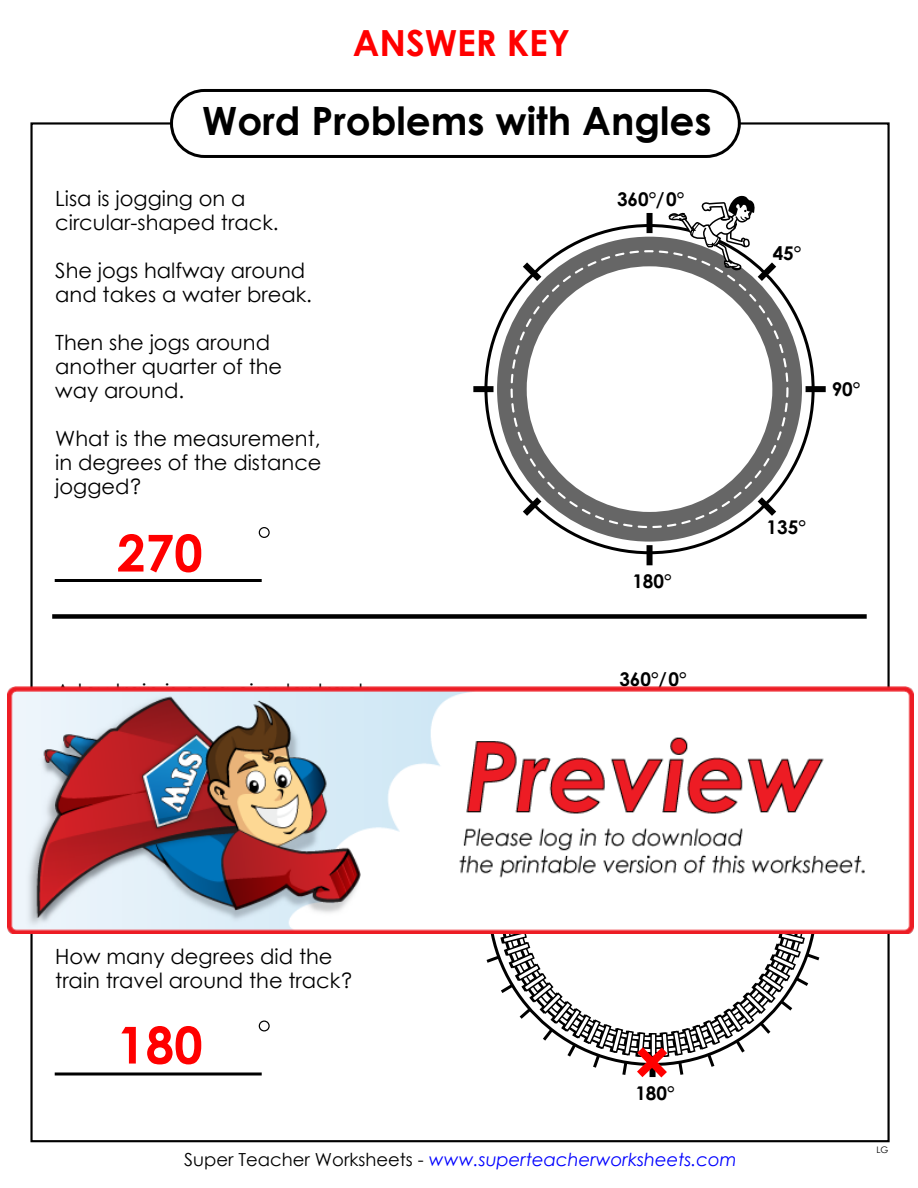
<style>
.page{position:relative;width:918px;height:1188px;background:#fff}
.page>*{position:absolute;margin:0;border:0;box-sizing:border-box;transform-origin:0 0}
.t1{font:700 51px "Century Gothic 2";color:#f00}
.t2{font:700 39px "Century Gothic 2";color:#000}
.t3{font:700 36px "Century Gothic 2";color:#f00}
.t4{font:21px/24px "Century Gothic 2";color:#000}
.t5{font:700 18.9px "Century Gothic 2";color:#000}
.t6{font:italic 18px "Century Gothic 2";color:#00f}
.t7{font:9px "Century Gothic 2";color:#000}
.s1{font-style:normal;color:#000}
</style>
<div class="page">
<div style="left:170px;top:89px;width:571px;height:69px;border:3px solid #000;border-radius:33px"></div>
<div style="left:52px;top:614px;width:815px;height:5px;background:#000"></div>
<hr style="left:55px;top:579px;width:207px;height:3px;background:#000">
<div style="left:259px;top:527px;width:11px;height:11px;border:1px solid #000;border-radius:50%"></div>
<svg style="left:55px;top:1072px;width:207px;height:4px"></svg>
<div style="left:259px;top:1021px;width:11px;height:10px;border:1px solid #000;border-radius:50%"></div>
<svg style="left:647px;top:213px;width:6px;height:352px"></svg>
<svg style="left:473px;top:386px;width:353px;height:6px"></svg>
<svg style="left:497px;top:237px;width:305px;height:305px"></svg>
<svg style="left:511px;top:250px;width:278px;height:278px"></svg>
<svg style="left:667px;top:195px;width:89px;height:77px"></svg>
<svg style="left:475px;top:933px;width:355px;height:145px"></svg>
<img style="left:7px;top:686px;width:907px;height:247px">
<h3 class="t3" style="left:353px;top:15px;width:219px">ANSWER KEY</h3>
<h2 class="t2" style="left:202px;top:91px;width:511px">Word Problems with Angles</h2>
<p class="t4" style="left:55px;top:186px;width:225px">Lisa is jogging on a circular-shaped track.</p>
<p class="t4" style="left:55px;top:258px;width:258px">She jogs halfway around and takes a water break.</p>
<p class="t4" style="left:55px;top:330px;width:229px">Then she jogs around another quarter of the way around.</p>
<p class="t4" style="left:55px;top:426px;width:268px;text-align:justify">What is the measurement, in degrees of the distance jogged?</p>
<h1 class="t1" style="left:117px;top:514px;width:87px">270</h1>
<p class="t5" style="left:617px;top:185px;width:69px">360°/ 0°</p>
<p class="t5" style="left:632px;top:567px;width:41px">180°</p>
<p class="t5" style="left:619px;top:664px;width:69px">360°/ 0°</p>
<p class="t5" style="left:773px;top:238px;width:30px">45°</p>
<p class="t5" style="left:832px;top:375px;width:30px">90°</p>
<p class="t5" style="left:767px;top:513px;width:41px">135°</p>
<p class="t4" style="left:55px;top:944px;width:299px">How many degrees did the train travel around the track?</p>
<h1 class="t1" style="left:117px;top:1006px;width:87px">180</h1>
<p class="t5" style="left:635px;top:1079px;width:41px">180°</p>
<p class="t6" style="left:184px;top:1147px;width:554px"><span class="s1">Super Teacher Worksheets -</span> www.superteacherworksheets.com</p>
<p class="t7" style="left:876px;top:1144px;width:14px">LG</p>
</div>
